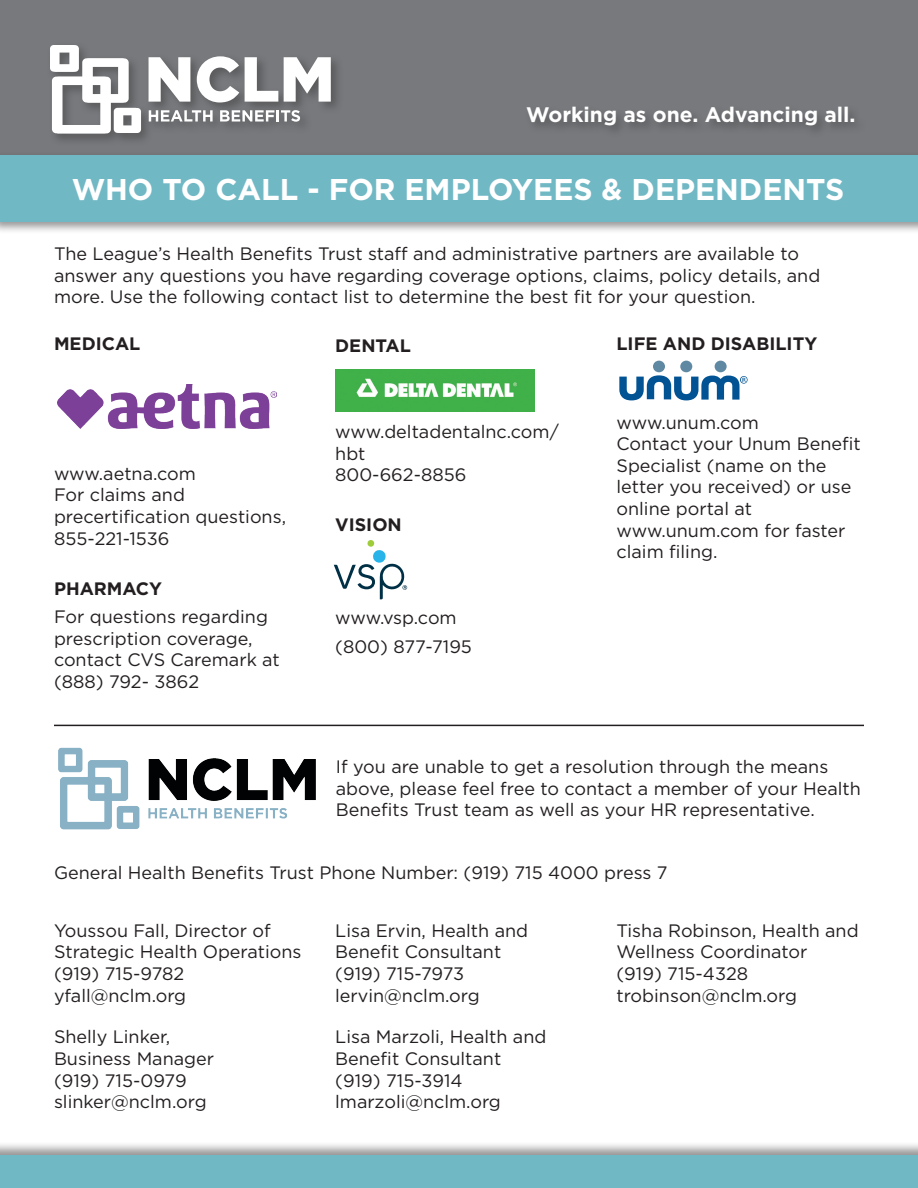
<style>
.page{position:relative;width:918px;height:1188px;background:#fff}
.page>*{position:absolute;margin:0;border:0;box-sizing:border-box;transform-origin:0 0}
.t1{font:700 30px "Gotham";color:#fff}
.t2{font:700 21px "Gotham";color:#fff}
.t3{font:18px/21.6px "Gotham";color:#231f20}
.t4{font:700 18px "Gotham";color:#231f20}
</style>
<div class="page">
<div style="left:0;top:1141px;width:918px;height:47px;background:#231f20;opacity:.48"></div>
<div style="left:0;top:1156px;width:918px;height:32px;background:#71b8c5"></div>
<div style="left:0;top:0;width:918px;height:162px;background:#77797c"></div>
<div style="left:0;top:152px;width:918px;height:82px;background:#231f20;opacity:.48"></div>
<div style="left:0;top:155px;width:918px;height:66px;background:#71b8c5"></div>
<div style="left:47px;top:42px;width:297px;height:104px;background:#231f20;opacity:.34"></div>
<svg style="left:149px;top:57px;width:41px;height:45px"></svg>
<svg style="left:197px;top:56px;width:42px;height:47px"></svg>
<svg style="left:245px;top:57px;width:33px;height:45px"></svg>
<svg style="left:284px;top:57px;width:47px;height:45px"></svg>
<svg style="left:50px;top:45px;width:91px;height:88px"></svg>
<svg style="left:149px;top:110px;width:64px;height:12px"></svg>
<svg style="left:220px;top:110px;width:80px;height:12px"></svg>
<div style="left:525px;top:104px;width:342px;height:35px;background:#231f20;opacity:.37"></div>
<img style="left:336px;top:369px;width:199px;height:42px">
<svg style="left:619px;top:361px;width:129px;height:39px"></svg>
<div style="left:367px;top:540px;width:7px;height:7px;background:#9fcc3b;border-radius:50%"></div>
<svg style="left:334px;top:550px;width:73px;height:49px"></svg>
<img style="left:58px;top:747px;width:258px;height:83px">
<hr style="left:54px;top:725px;width:810px;height:1px;background:#231f20">
<img style="left:57px;top:385px;width:219px;height:43px">
<p class="t2" style="left:526px;top:103px;width:331px">Working as one. Advancing all.</p>
<h1 class="t1" style="left:71px;top:172px;width:774px">WHO TO CALL - FOR EMPLOYEES &amp; DEPENDENTS</h1>
<p class="t3" style="left:54px;top:242px;width:768px">The League’s Health Benefits Trust staff and administrative partners are available to answer any questions you have regarding coverage options, claims, policy details, and more. Use the following contact list to determine the best fit for your question.</p>
<p class="t4" style="left:54px;top:334px;width:88px">MEDICAL</p>
<p class="t3" style="left:54px;top:462px;width:143px">www.aetna.com</p>
<p class="t3" style="left:54px;top:484px;width:234px">For claims and precertification questions,<br>855-221-1536</p>
<p class="t4" style="left:54px;top:578px;width:109px">PHARMACY</p>
<p class="t3" style="left:54px;top:605px;width:227px">For questions regarding prescription coverage, contact CVS Caremark at (888) 792- 3862</p>
<p class="t4" style="left:335px;top:335px;width:77px">DENTAL</p>
<p class="t3" style="left:335px;top:420px;width:225px">www.deltadentalnc.com/ hbt</p>
<p class="t3" style="left:335px;top:464px;width:133px">800-662-8856</p>
<p class="t4" style="left:335px;top:514px;width:68px">VISION</p>
<p class="t3" style="left:335px;top:607px;width:123px">www.vsp.com</p>
<p class="t3" style="left:335px;top:635px;width:138px">(800) 877-7195</p>
<p class="t4" style="left:616px;top:334px;width:202px">LIFE AND DISABILITY</p>
<p class="t3" style="left:616px;top:411px;width:144px">www.unum.com</p>
<p class="t3" style="left:616px;top:433px;width:246px">Contact your Unum Benefit<br>Specialist (name on the letter you received) or use online portal at www.unum.com for faster claim filing.</p>
<p class="t3" style="left:336px;top:756px;width:527px">If you are unable to get a resolution through the means above, please feel free to contact a member of your Health<br>Benefits Trust team as well as your HR representative.</p>
<p class="t3" style="left:54px;top:861px;width:615px">General Health Benefits Trust Phone Number: (919) 715 4000 press 7</p>
<p class="t3" style="left:54px;top:919px;width:249px">Youssou Fall, Director of<br>Strategic Health Operations (919) 715-9782 yfall@nclm.org</p>
<p class="t3" style="left:54px;top:1026px;width:162px">Shelly Linker,<br>Business Manager (919) 715-0979 slinker@nclm.org</p>
<p class="t3" style="left:335px;top:919px;width:194px">Lisa Ervin, Health and<br>Benefit Consultant (919) 715-7973 lervin@nclm.org</p>
<p class="t3" style="left:335px;top:1026px;width:213px">Lisa Marzoli, Health and<br>Benefit Consultant (919) 715-3914 lmarzoli@nclm.org</p>
<p class="t3" style="left:616px;top:919px;width:244px">Tisha Robinson, Health and<br>Wellness Coordinator<br>(919) 715-4328 trobinson@nclm.org</p>
</div>
